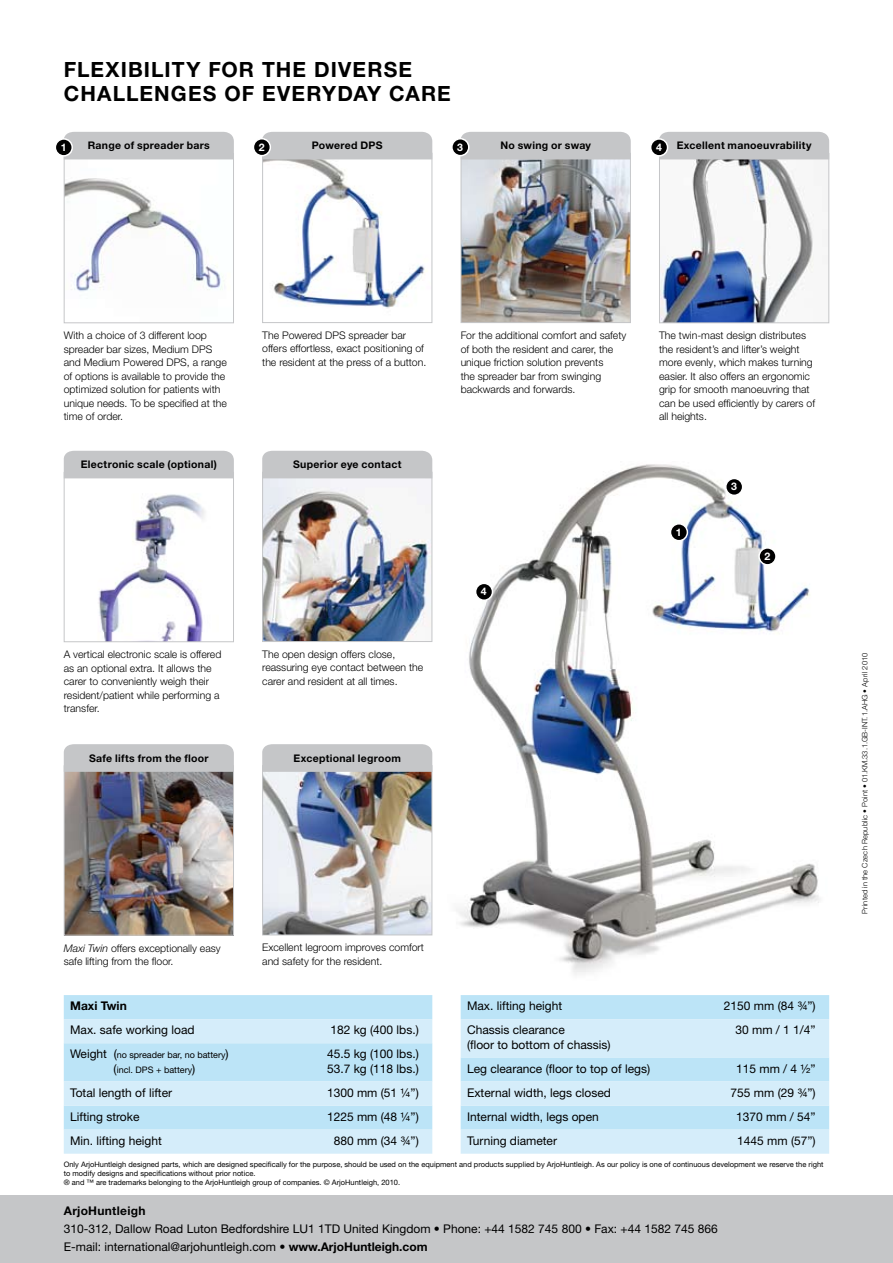
<style>
.page{position:relative;width:893px;height:1263px;background:#fff}
.page>*{position:absolute;margin:0;border:0;box-sizing:border-box;transform-origin:0 0}
.t1{font:700 21px/24px "Helvetica Neue LT Pro";letter-spacing:.055em;color:#000}
.t2{font:12px/24px "Helvetica Neue LT Pro";color:#000}
.t3{font:700 12px "Helvetica Neue LT Pro";letter-spacing:.015em;color:#000}
.t4{font:300 10.5px/13.5px "Helvetica Neue LT Pro";color:#000}
.t5{font:700 10.5px "Helvetica Neue LT Pro";letter-spacing:.025em;color:#000}
.t6{font:700 10.5px "Helvetica Neue LT Pro";color:#fff}
.t7{font:9px "Helvetica Neue LT Pro";color:#000}
.t8{font:7.5px/9px "Helvetica Neue LT Pro";color:#000}
.t9{font:300 7.5px "Helvetica Neue LT Pro";letter-spacing:.02em;color:#000}
.s1{font-style:italic}
.s2{font-size:12px}
.s3{font-weight:700}
</style>
<div class="page">
<img style="left:432px;top:459px;width:388px;height:516px">
<div style="left:0;top:1195px;width:893px;height:68px;background:#c5c6c8"></div>
<img style="left:66px;top:159px;width:166px;height:133px">
<div style="left:64px;top:153px;width:170px;height:170px;border:1px solid #c5c6c8"></div>
<img style="left:66px;top:478px;width:166px;height:162px">
<div style="left:64px;top:472px;width:170px;height:170px;border:1px solid #c5c6c8"></div>
<img style="left:66px;top:772px;width:166px;height:161px">
<div style="left:64px;top:765px;width:170px;height:170px;border:1px solid #c5c6c8"></div>
<img style="left:661px;top:159px;width:166px;height:162px">
<div style="left:659px;top:153px;width:170px;height:170px;border:1px solid #c5c6c8"></div>
<img style="left:264px;top:159px;width:166px;height:149px">
<div style="left:262px;top:153px;width:170px;height:170px;border:1px solid #c5c6c8"></div>
<img style="left:264px;top:478px;width:166px;height:162px">
<div style="left:262px;top:472px;width:170px;height:170px;border:1px solid #c5c6c8"></div>
<img style="left:264px;top:772px;width:166px;height:161px">
<div style="left:262px;top:765px;width:170px;height:170px;border:1px solid #c5c6c8"></div>
<img style="left:463px;top:159px;width:166px;height:162px">
<div style="left:461px;top:153px;width:170px;height:170px;border:1px solid #c5c6c8"></div>
<div style="left:64px;top:132px;width:170px;height:27px;background:#c5c6c8"></div>
<div style="left:64px;top:451px;width:170px;height:27px;background:#c5c6c8"></div>
<div style="left:64px;top:744px;width:170px;height:28px;background:#c5c6c8"></div>
<div style="left:659px;top:132px;width:170px;height:27px;background:#c5c6c8"></div>
<div style="left:262px;top:132px;width:170px;height:27px;background:#c5c6c8"></div>
<div style="left:262px;top:451px;width:170px;height:27px;background:#c5c6c8"></div>
<div style="left:262px;top:744px;width:170px;height:28px;background:#c5c6c8"></div>
<div style="left:461px;top:132px;width:170px;height:27px;background:#c5c6c8"></div>
<div style="left:253px;top:139px;width:17px;height:17px;background:#000;border-radius:50%"></div>
<div style="left:253px;top:138px;width:18px;height:18px;border:2px solid #fff;border-radius:50%"></div>
<div style="left:759px;top:548px;width:17px;height:17px;background:#000;border-radius:50%"></div>
<div style="left:758px;top:547px;width:19px;height:19px;border:2px solid #fff;border-radius:50%"></div>
<div style="left:452px;top:139px;width:17px;height:17px;background:#000;border-radius:50%"></div>
<div style="left:451px;top:138px;width:18px;height:18px;border:2px solid #fff;border-radius:50%"></div>
<div style="left:726px;top:478px;width:17px;height:17px;background:#000;border-radius:50%"></div>
<div style="left:725px;top:478px;width:18px;height:18px;border:2px solid #fff;border-radius:50%"></div>
<div style="left:55px;top:139px;width:17px;height:17px;background:#000;border-radius:50%"></div>
<div style="left:55px;top:138px;width:18px;height:19px;border:2px solid #fff;border-radius:50%"></div>
<div style="left:670px;top:524px;width:17px;height:17px;background:#000;border-radius:50%"></div>
<div style="left:670px;top:523px;width:18px;height:18px;border:2px solid #fff;border-radius:50%"></div>
<div style="left:651px;top:139px;width:17px;height:17px;background:#000;border-radius:50%"></div>
<div style="left:650px;top:138px;width:18px;height:19px;border:2px solid #fff;border-radius:50%"></div>
<div style="left:476px;top:583px;width:16px;height:17px;background:#000;border-radius:50%"></div>
<div style="left:475px;top:583px;width:18px;height:18px;border:2px solid #fff;border-radius:50%"></div>
<div style="left:64px;top:995px;width:368px;height:24px;background:#bce4f7"></div>
<svg style="left:64px;top:1019px;width:368px;height:135px;background:#c9e9f8"></svg>
<div style="left:461px;top:995px;width:368px;height:24px;background:#bce4f7"></div>
<svg style="left:461px;top:1019px;width:368px;height:135px;background:#cceaf8"></svg>
<h1 class="t1" style="left:64px;top:57px;width:305px;text-indent:42px">XIBILITY FOR THE DIVERSE<br>CHALLE</h1>
<h1 class="t1" style="left:64px;top:57px;width:14px">FLE</h1>
<h1 class="t1" style="left:154px;top:81px;width:282px">NGES OF EVERYDAY CARE</h1>
<p class="t6" style="left:61px;top:141px;width:7px">1</p>
<p class="t5" style="left:88px;top:139px;width:124px">Range of spreader bars</p>
<p class="t6" style="left:259px;top:140px;width:7px">2</p>
<p class="t5" style="left:312px;top:139px;width:72px">Powered DPS</p>
<p class="t6" style="left:457px;top:140px;width:7px">3</p>
<p class="t5" style="left:500px;top:139px;width:92px">No swing or sway</p>
<p class="t6" style="left:656px;top:141px;width:7px">4</p>
<p class="t5" style="left:677px;top:139px;width:136px">Excellent manoeuvrability</p>
<p class="t4" style="left:64px;top:328px;width:165px">With a choice of 3 different loop spreader bar sizes, Medium DPS and Medium Powered DPS, a range of options is available to provide the optimized solution for patients with unique needs. To be specified at the time of order.</p>
<p class="t4" style="left:262px;top:328px;width:166px">The Powered DPS spreader bar offers effortless, exact positioning of the resident at the press of a button.</p>
<p class="t4" style="left:461px;top:328px;width:167px">For the additional comfort and safety of both the resident and carer, the unique friction solution prevents<br>the spreader bar from swinging backwards and forwards.</p>
<p class="t4" style="left:659px;top:329px;width:157px">The twin-mast design distributes the resident’s and lifter’s weight more evenly, which makes turning easier. It also offers an ergonomic grip for smooth manoeuvring that can be used efficiently by carers of all heights.</p>
<p class="t5" style="left:81px;top:458px;width:137px">Electronic scale (optional)</p>
<p class="t5" style="left:293px;top:458px;width:110px">Superior eye contact</p>
<p class="t6" style="left:731px;top:480px;width:7px">3</p>
<p class="t6" style="left:676px;top:525px;width:7px">1</p>
<p class="t6" style="left:764px;top:549px;width:7px">2</p>
<p class="t6" style="left:481px;top:585px;width:7px">4</p>
<p class="t4" style="left:64px;top:647px;width:159px">A vertical electronic scale is offered as an optional extra. It allows the carer to conveniently weigh their resident/patient while performing a transfer.</p>
<p class="t4" style="left:262px;top:647px;width:163px">The open design offers close, reassuring eye contact between the carer and resident at all times.</p>
<p class="t5" style="left:89px;top:752px;width:121px">Safe lifts from the floor</p>
<p class="t5" style="left:293px;top:751px;width:109px">Exceptional legroom</p>
<p class="t4" style="left:64px;top:941px;width:158px"><span class="s1">Maxi Twin</span> offers exceptionally easy safe lifting from the floor.</p>
<p class="t4" style="left:262px;top:941px;width:163px">Excellent legroom improves comfort and safety for the resident.</p>
<p class="t3" style="left:70px;top:999px;width:58px">Maxi Twin</p>
<p class="t2" style="left:70px;top:1018px;width:126px">Max. safe working load</p>
<p class="t2" style="left:330px;top:1018px;width:90px">182 kg (400 lbs.)</p>
<p class="t7" style="left:70px;top:1050px;width:160px"><span class="s2">Weight (</span>no spreader bar, no battery<span class="s2">)</span></p>
<p class="t2" style="left:327px;top:1042px;width:93px">45.5 kg (100 lbs.)</p>
<p class="t7" style="left:114px;top:1065px;width:83px"><span class="s2">(</span>incl. DPS + battery<span class="s2">)</span></p>
<p class="t2" style="left:327px;top:1057px;width:93px">53.7 kg (118 lbs.)</p>
<p class="t2" style="left:70px;top:1081px;width:103px">Total length of lifter</p>
<p class="t2" style="left:327px;top:1081px;width:93px">1300 mm (51 ¼”)</p>
<p class="t2" style="left:70px;top:1105px;width:71px">Lifting stroke</p>
<p class="t2" style="left:327px;top:1105px;width:93px">1225 mm (48 ¼”)</p>
<p class="t2" style="left:70px;top:1129px;width:93px">Min. lifting height</p>
<p class="t2" style="left:334px;top:1129px;width:87px">880 mm (34 ¾”)</p>
<p class="t2" style="left:467px;top:994px;width:97px">Max. lifting height</p>
<p class="t2" style="left:724px;top:994px;width:93px">2150 mm (84 ¾”)</p>
<p class="t2" style="left:467px;top:1018px;width:99px">Chassis clearance</p>
<p class="t2" style="left:735px;top:1018px;width:82px">30 mm / 1 1/4”</p>
<p class="t2" style="left:467px;top:1033px;width:185px">(floor to bottom of chassis)<br>Leg clearance (floor to top of legs)</p>
<p class="t2" style="left:736px;top:1057px;width:81px">115 mm / 4 ½”</p>
<p class="t2" style="left:467px;top:1081px;width:145px">External width, legs closed</p>
<p class="t2" style="left:730px;top:1081px;width:87px">755 mm (29 ¾”)</p>
<p class="t2" style="left:467px;top:1105px;width:133px">Internal width, legs open</p>
<p class="t2" style="left:736px;top:1105px;width:81px">1370 mm / 54”</p>
<p class="t2" style="left:467px;top:1129px;width:92px">Turning diameter</p>
<p class="t2" style="left:737px;top:1129px;width:80px">1445 mm (57”)</p>
<p class="t8" style="left:64px;top:1160px;width:761px">Only ArjoHuntleigh designed parts, which are designed specifically for the purpose, should be used on the equipment and products supplied by ArjoHuntleigh. As our policy is one of continuous development we reserve the right to modify designs and specifications without prior notice.<br>® and ™ are trademarks belonging to the ArjoHuntleigh group of companies. © ArjoHuntleigh, 2010.</p>
<p class="t3" style="left:64px;top:1203px;width:83px">ArjoHuntleigh</p>
<p class="t2" style="left:64px;top:1220px;width:656px;line-height:18px">310-312, Dallow Road Luton Bedfordshire LU1 1TD United Kingdom • Phone: +44 1582 745 800 • Fax: +44 1582 745 866<br>E-mail: international@arjohuntleigh.com • <span class="s3">www.ArjoHuntleigh.com</span></p>
<p class="t9" style="left:860px;top:913px;width:262px;rotate:-90deg">Printed in the Czech Republic • Point • 01.KM.33.1.GB-INT.1.AHG • April 2010</p>
</div>
